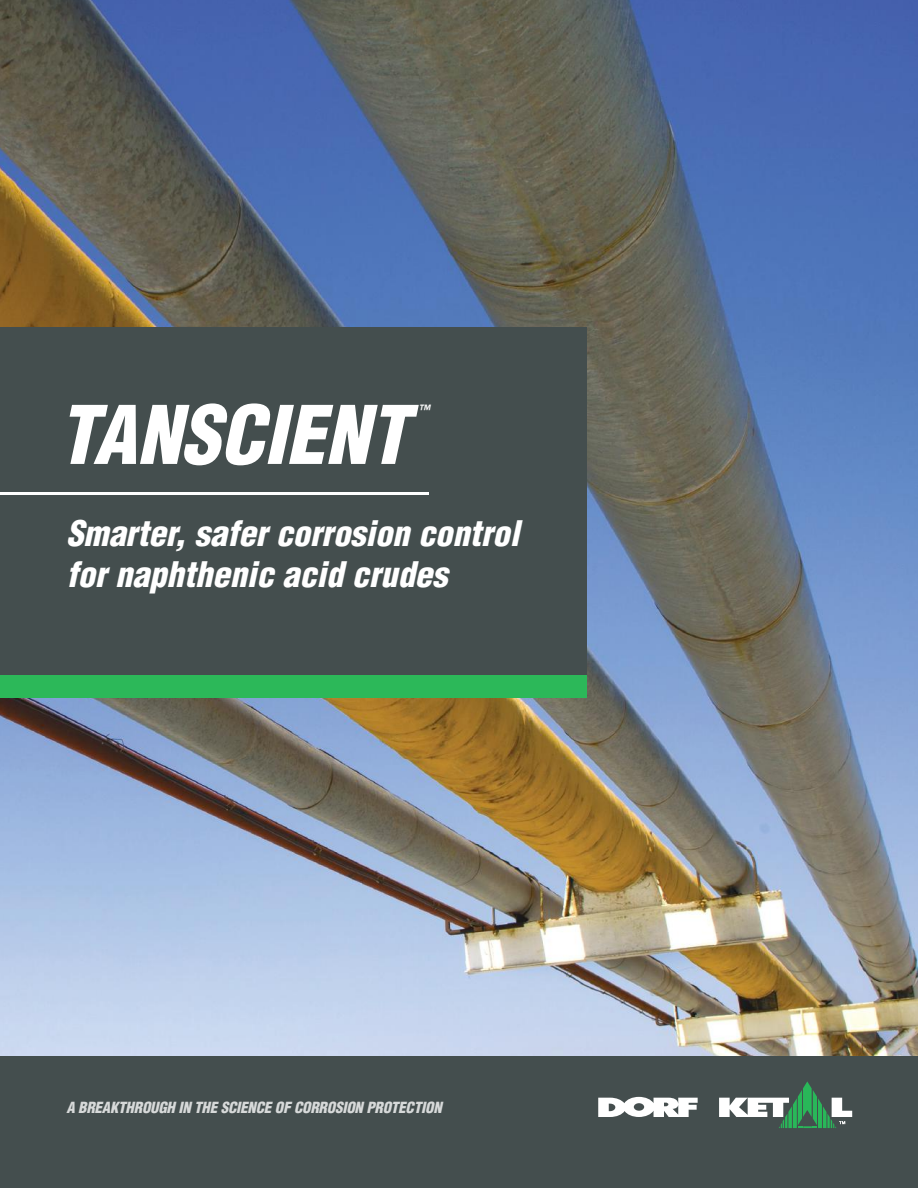
<style>
.page{position:relative;width:918px;height:1188px;background:#fff}
.page>*{position:absolute;margin:0;border:0;box-sizing:border-box;transform-origin:0 0}
.t1{font:italic 900 condensed 78.75px "Helvetica LT Std";color:#fff}
.t2{font:italic 900 condensed 34.35px/41.2px "Helvetica LT Std";color:#fff}
.t3{font:italic 900 condensed 15px "Helvetica LT Std";letter-spacing:-.01em;color:#fff}
.t4{font:italic 700 condensed 13.95px "Helvetica LT Std";color:#fff}
</style>
<div class="page">
<img style="left:0;top:0;width:918px;height:1057px">
<div style="left:0;top:1057px;width:918px;height:131px;background:#444e4e"></div>
<svg style="left:598px;top:1097px;width:100px;height:20px"></svg>
<svg style="left:719px;top:1081px;width:133px;height:47px"></svg>
<div style="left:0;top:327px;width:586px;height:348px;background:#444e4e"></div>
<div style="left:0;top:675px;width:586px;height:23px;background:#2cb859"></div>
<hr style="left:0;top:492px;width:429px;height:2px;background:#fff">
<h1 class="t1" style="left:58px;top:385px;width:352px">TANSCIENT</h1>
<p class="t4" style="left:418px;top:401px;width:13px">™</p>
<p class="t2" style="left:66px;top:513px;width:454px">Smarter, safer corrosion control for naphthenic acid crudes</p>
<p class="t3" style="left:66px;top:1098px;width:377px">A BREAKTHROUGH IN THE SCIENCE OF CORROSION PROTECTION</p>
</div>
